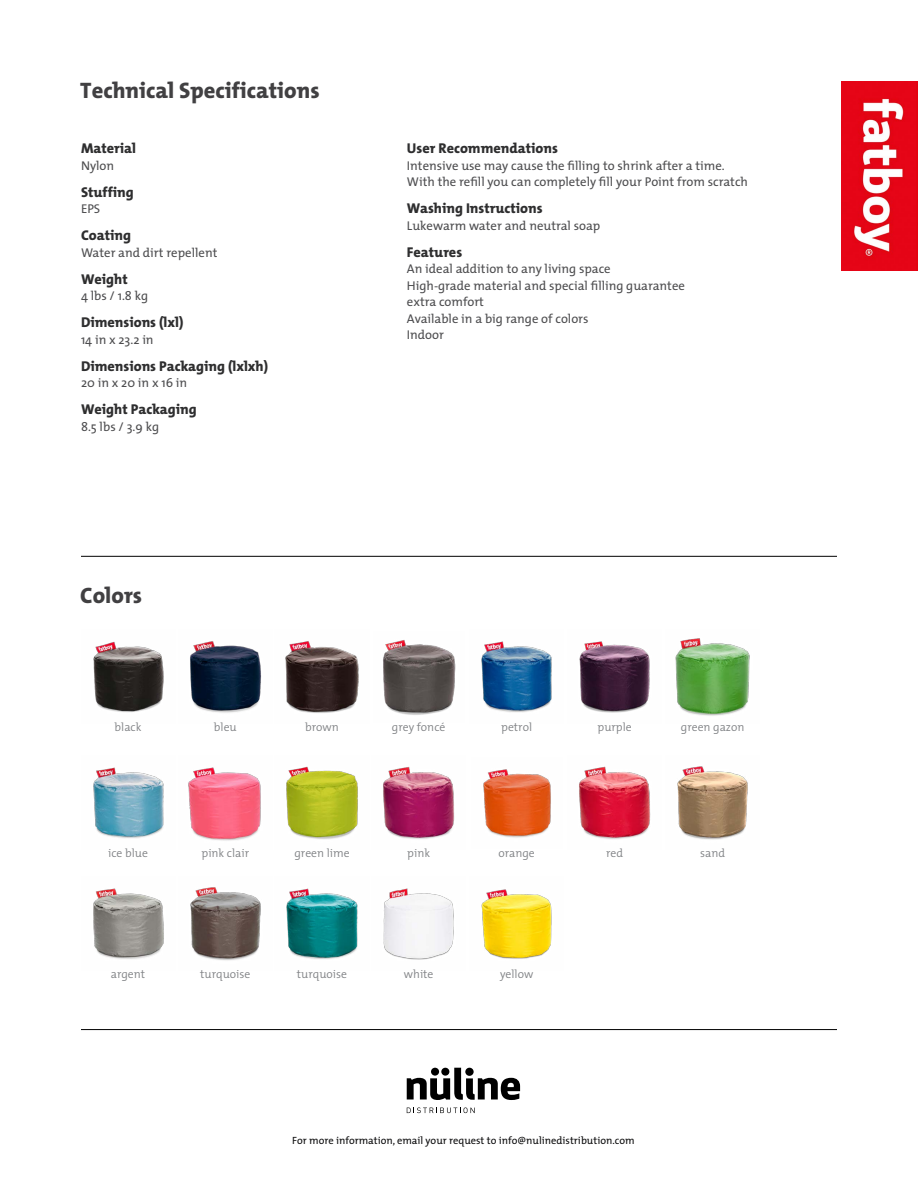
<style>
.page{position:relative;width:918px;height:1188px;background:#fff}
.page>*{position:absolute;margin:0;border:0;box-sizing:border-box;transform-origin:0 0}
.t1{font:800 22.5px "The Mix";color:#414042}
.t2{font:800 14.25px "The Mix";color:#2e2e2f}
.t3{font:12.75px/16.5px "The Mix";color:#4d4d4f}
.t4{font:300 11.7px "The Mix";color:#808285}
.t5{font:10.5px "The Mix";color:#0a0a0b}
</style>
<div class="page">
<img style="left:93px;top:641px;width:71px;height:71px">
<hr style="left:81px;top:556px;width:756px;height:1px;background:#000">
<svg style="left:407px;top:1068px;width:113px;height:32px"></svg>
<svg style="left:407px;top:1108px;width:68px;height:5px"></svg>
<hr style="left:81px;top:1029px;width:756px;height:1px;background:#000">
<img style="left:841px;top:81px;width:77px;height:189px">
<img style="left:190px;top:641px;width:71px;height:72px">
<img style="left:285px;top:641px;width:74px;height:72px">
<img style="left:383px;top:640px;width:73px;height:75px">
<img style="left:481px;top:641px;width:71px;height:71px">
<img style="left:579px;top:641px;width:71px;height:72px">
<img style="left:675px;top:638px;width:75px;height:78px">
<img style="left:93px;top:767px;width:71px;height:71px">
<img style="left:188px;top:767px;width:73px;height:74px">
<img style="left:286px;top:766px;width:72px;height:73px">
<img style="left:383px;top:767px;width:72px;height:72px">
<img style="left:483px;top:769px;width:68px;height:69px">
<img style="left:579px;top:766px;width:72px;height:73px">
<img style="left:677px;top:766px;width:71px;height:74px">
<img style="left:93px;top:888px;width:71px;height:71px">
<img style="left:190px;top:887px;width:71px;height:74px">
<img style="left:383px;top:888px;width:71px;height:72px">
<img style="left:481px;top:889px;width:71px;height:70px">
<img style="left:286px;top:888px;width:72px;height:71px">
<h1 class="t1" style="left:80px;top:77px;width:241px">Technical Specifications</h1>
<p class="t2" style="left:81px;top:140px;width:57px">Material</p>
<p class="t3" style="left:81px;top:157px;width:35px">Nylon</p>
<p class="t2" style="left:81px;top:184px;width:54px">Stuffing</p>
<p class="t3" style="left:81px;top:200px;width:21px">EPS</p>
<p class="t2" style="left:81px;top:227px;width:52px">Coating</p>
<p class="t3" style="left:81px;top:244px;width:138px">Water and dirt repellent</p>
<p class="t2" style="left:81px;top:271px;width:48px">Weight</p>
<p class="t3" style="left:81px;top:287px;width:69px">4 lbs / 1.8 kg</p>
<p class="t2" style="left:81px;top:314px;width:104px">Dimensions (lxl)</p>
<p class="t3" style="left:81px;top:331px;width:74px">14 in x 23.2 in</p>
<p class="t2" style="left:81px;top:358px;width:189px">Dimensions Packaging (lxlxh)</p>
<p class="t3" style="left:81px;top:374px;width:108px">20 in x 20 in x 16 in</p>
<p class="t2" style="left:81px;top:401px;width:117px">Weight Packaging</p>
<p class="t3" style="left:81px;top:418px;width:80px">8.5 lbs / 3.9 kg</p>
<h1 class="t1" style="left:80px;top:583px;width:63px">Colors</h1>
<p class="t2" style="left:407px;top:140px;width:153px">User Recommendations</p>
<p class="t3" style="left:407px;top:157px;width:343px">Intensive use may cause the filling to shrink after a time.<br>With the refill you can completely fill your Point from scratch</p>
<p class="t2" style="left:407px;top:200px;width:137px">Washing Instructions</p>
<p class="t3" style="left:407px;top:217px;width:195px">Lukewarm water and neutral soap</p>
<p class="t2" style="left:407px;top:244px;width:57px">Features</p>
<p class="t3" style="left:407px;top:260px;width:280px">An ideal addition to any living space<br>High-grade material and special filling guarantee extra comfort<br>Available in a big range of colors<br>Indoor</p>
<p class="t4" style="left:115px;top:718px;width:28px">black</p>
<p class="t4" style="left:214px;top:718px;width:24px">bleu</p>
<p class="t4" style="left:305px;top:718px;width:35px">brown</p>
<p class="t4" style="left:392px;top:718px;width:55px">grey foncé</p>
<p class="t4" style="left:501px;top:718px;width:32px">petrol</p>
<p class="t4" style="left:598px;top:718px;width:36px">purple</p>
<p class="t4" style="left:681px;top:718px;width:65px">green gazon</p>
<p class="t4" style="left:108px;top:844px;width:41px">ice blue</p>
<p class="t4" style="left:202px;top:844px;width:49px">pink clair</p>
<p class="t4" style="left:294px;top:844px;width:57px">green lime</p>
<p class="t4" style="left:407px;top:844px;width:24px">pink</p>
<p class="t4" style="left:499px;top:844px;width:38px">orange</p>
<p class="t4" style="left:606px;top:844px;width:19px">red</p>
<p class="t4" style="left:700px;top:844px;width:26px">sand</p>
<p class="t4" style="left:111px;top:965px;width:36px">argent</p>
<p class="t4" style="left:200px;top:965px;width:52px">turquoise</p>
<p class="t4" style="left:297px;top:965px;width:52px">turquoise</p>
<p class="t4" style="left:404px;top:965px;width:31px">white</p>
<p class="t4" style="left:500px;top:965px;width:35px">yellow</p>
<p class="t5" style="left:292px;top:1131px;width:344px">For more information, email your request to info@nulinedistribution.com</p>
</div>
